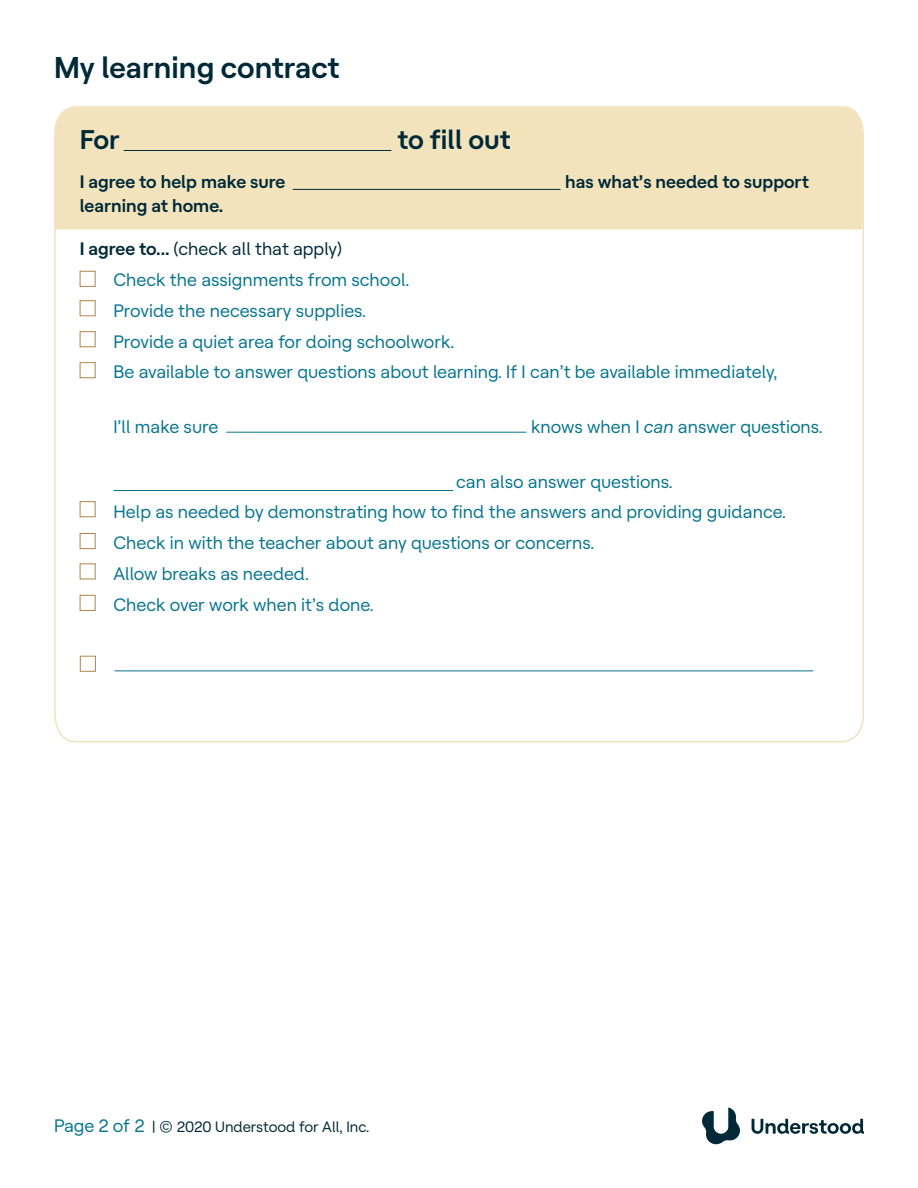
<style>
.page{position:relative;width:918px;height:1188px;background:#fff}
.page>*{position:absolute;margin:0;border:0;box-sizing:border-box;transform-origin:0 0}
.t1{font:600 30px "Understood Sans";color:#002938}
.t2{font:600 27px "Understood Sans";color:#002938}
.t3{font:18px/30.8px "Understood Sans";color:#06748d}
.t4{font:600 18px "Understood Sans";color:#002938}
.t5{font:15px "Understood Sans";color:#002938}
.s1{font-weight:600;color:#002938}
.s2{color:#002938}
.s3{font-style:italic}
.s4{font-size:18px;color:#06748d}
</style>
<div class="page">
<svg style="left:54px;top:106px;width:810px;height:637px"></svg>
<svg style="left:702px;top:1107px;width:38px;height:37px"></svg>
<svg style="left:752px;top:1119px;width:112px;height:15px"></svg>
<div style="left:54px;top:108px;width:809px;height:121px;background:#f2e3bd"></div>
<div style="left:80px;top:271px;width:16px;height:16px;border:1px solid #ae864b"></div>
<div style="left:80px;top:300px;width:16px;height:16px;border:1px solid #ae864b"></div>
<div style="left:80px;top:331px;width:16px;height:16px;border:1px solid #ae864b"></div>
<div style="left:80px;top:362px;width:16px;height:16px;border:1px solid #ae864b"></div>
<div style="left:80px;top:595px;width:16px;height:16px;border:1px solid #ae864b"></div>
<div style="left:80px;top:656px;width:16px;height:16px;border:1px solid #ae864b"></div>
<div style="left:80px;top:501px;width:16px;height:16px;border:1px solid #ae864b"></div>
<div style="left:80px;top:533px;width:16px;height:16px;border:1px solid #ae864b"></div>
<div style="left:80px;top:563px;width:16px;height:16px;border:1px solid #ae864b"></div>
<hr style="left:115px;top:671px;width:698px;height:1px;background:#06748d">
<hr style="left:293px;top:189px;width:267px;height:1px;background:#002938">
<hr style="left:124px;top:150px;width:267px;height:1px;background:#002938">
<hr style="left:227px;top:432px;width:299px;height:1px;background:#06748d">
<hr style="left:114px;top:490px;width:339px;height:1px;background:#06748d">
<h1 class="t1" style="left:54px;top:44px;width:287px">My learning contract</h1>
<h2 class="t2" style="left:80px;top:119px;width:41px">For</h2>
<h2 class="t2" style="left:398px;top:119px;width:115px">to fill out</h2>
<p class="t4" style="left:80px;top:168px;width:207px">I agree to help make sure</p>
<p class="t4" style="left:565px;top:168px;width:245px">has what’s needed to support</p>
<p class="t4" style="left:80px;top:192px;width:145px">learning at home.</p>
<p class="t3" style="left:113px;top:232px;width:666px;text-indent:-34px"><span class="s1">I agree to...</span> <span class="s2">(check all that apply)<br></span>Check the assignments from school.<br>Provide the necessary supplies.<br>Provide a quiet area for doing schoolwork.<br>Be available to answer questions about learning. If I can’t be available immediately,</p>
<p class="t3" style="left:113px;top:410px;width:107px">I’ll make sure</p>
<p class="t3" style="left:531px;top:410px;width:293px">knows when I <span class="s3">can</span> answer questions.</p>
<p class="t3" style="left:113px;top:465px;width:674px;text-indent:343px">can also answer questions.<br>Help as needed by demonstrating how to find the answers and providing guidance.<br>Check in with the teacher about any questions or concerns.<br>Allow breaks as needed.<br>Check over work when it’s done.</p>
<p class="t5" style="left:54px;top:1115px;width:317px"><span class="s4">Page 2 of 2</span> | © 2020 Understood for All, Inc.</p>
</div>
